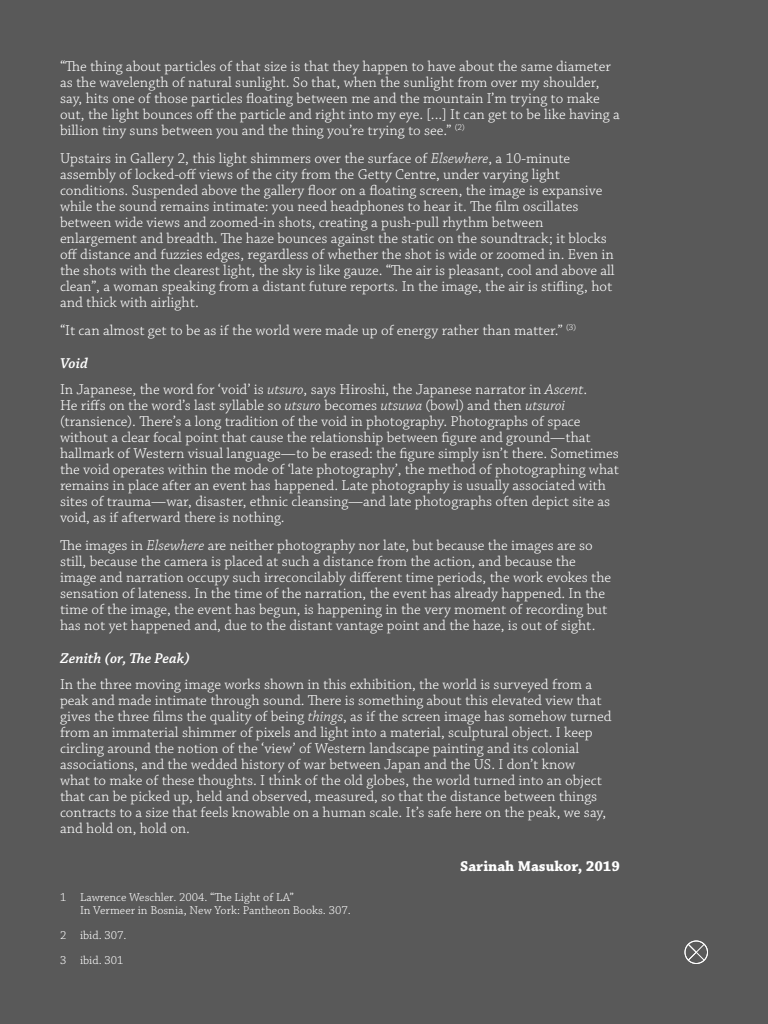
<style>
.page{position:relative;width:768px;height:1024px;background:#595959}
.page>*{position:absolute;margin:0;border:0;box-sizing:border-box;transform-origin:0 0}
.SS_white_body_copy{font:15px/16px "Chaparral Pro Light Capt";letter-spacing:-.005em;color:#fff}
.t1{font:15px "Chaparral Pro Semibold It Capt";color:#fff}
.SS_white_body_copy-2{font:15px "Chaparral Pro Bold Capt";letter-spacing:-.005em;color:#fff}
.t2{font:12px/13px "Chaparral Pro Light Capt";color:#fff}
.s1{font-family:"Chaparral Pro Light It Capt"}
</style>
<div class="page">
<div style="left:684px;top:940px;width:24px;height:24px;border:1px solid #fff;border-radius:50%"></div>
<svg style="left:687px;top:943px;width:19px;height:19px"></svg>
<p class="SS_white_body_copy" style="left:60px;top:59px;width:561px">“The thing about particles of that size is that they happen to have about the same diameter as the wavelength of natural sunlight. So that, when the sunlight from over my shoulder, say, hits one of those particles floating between me and the mountain I’m trying to make out, the light bounces off the particle and right into my eye. [...] It can get to be like having a billion tiny suns between you and the thing you’re trying to see.” <sup>(2)</sup></p>
<p class="SS_white_body_copy" style="left:60px;top:151px;width:556px">Upstairs in Gallery 2, this light shimmers over the surface of <span class="s1">Elsewhere</span>, a 10-minute assembly of locked-off views of the city from the Getty Centre, under varying light conditions. Suspended above the gallery floor on a floating screen, the image is expansive while the sound remains intimate: you need headphones to hear it. The film oscillates between wide views and zoomed-in shots, creating a push-pull rhythm between enlargement and breadth. The haze bounces against the static on the soundtrack; it blocks off distance and fuzzies edges, regardless of whether the shot is wide or zoomed in. Even in the shots with the clearest light, the sky is like gauze. “The air is pleasant, cool and above all clean”, a woman speaking from a distant future reports. In the image, the air is stifling, hot and thick with airlight.</p>
<p class="SS_white_body_copy" style="left:60px;top:323px;width:518px">“It can almost get to be as if the world were made up of energy rather than matter.” <sup>(3)</sup></p>
<p class="t1" style="left:60px;top:355px;width:29px">Void</p>
<p class="SS_white_body_copy" style="left:60px;top:382px;width:561px">In Japanese, the word for ‘void’ is <span class="s1">utsuro</span>, says Hiroshi, the Japanese narrator in <span class="s1">Ascent</span>.<br>He riffs on the word’s last syllable so <span class="s1">utsuro</span> becomes <span class="s1">utsuwa</span> (bowl) and then <span class="s1">utsuroi </span>(transience). There’s a long tradition of the void in photography. Photographs of space without a clear focal point that cause the relationship between figure and ground—that hallmark of Western visual language—to be erased: the figure simply isn’t there. Sometimes the void operates within the mode of ‘late photography’, the method of photographing what remains in place after an event has happened. Late photography is usually associated with sites of trauma—war, disaster, ethnic cleansing—and late photographs often depict site as void, as if afterward there is nothing.</p>
<p class="SS_white_body_copy" style="left:60px;top:538px;width:553px">The images in <span class="s1">Elsewhere</span> are neither photography nor late, but because the images are so still, because the camera is placed at such a distance from the action, and because the image and narration occupy such irreconcilably different time periods, the work evokes the sensation of lateness. In the time of the narration, the event has already happened. In the time of the image, the event has begun, is happening in the very moment of recording but has not yet happened and, due to the distant vantage point and the haze, is out of sight.</p>
<p class="t1" style="left:60px;top:650px;width:131px">Zenith (or, The Peak)</p>
<p class="SS_white_body_copy" style="left:60px;top:677px;width:553px">In the three moving image works shown in this exhibition, the world is surveyed from a peak and made intimate through sound. There is something about this elevated view that gives the three films the quality of being <span class="s1">things</span>, as if the screen image has somehow turned from an immaterial shimmer of pixels and light into a material, sculptural object. I keep circling around the notion of the ‘view’ of Western landscape painting and its colonial associations, and the wedded history of war between Japan and the US. I don’t know<br>what to make of these thoughts. I think of the old globes, the world turned into an object that can be picked up, held and observed, measured, so that the distance between things contracts to a size that feels knowable on a human scale. It’s safe here on the peak, we say, and hold on, hold on.</p>
<p class="SS_white_body_copy-2" style="left:460px;top:857px;width:161px">Sarinah Masukor, 2019</p>
<p class="t2" style="left:80px;top:891px;width:272px;text-indent:-20px">1 Lawrence Weschler. 2004. “The Light of LA”<br>In Vermeer in Bosnia, New York: Pantheon Books. 307.</p>
<p class="t2" style="left:60px;top:929px;width:68px">2 ibid. 307.</p>
<p class="t2" style="left:60px;top:954px;width:65px">3 ibid. 301</p>
</div>
